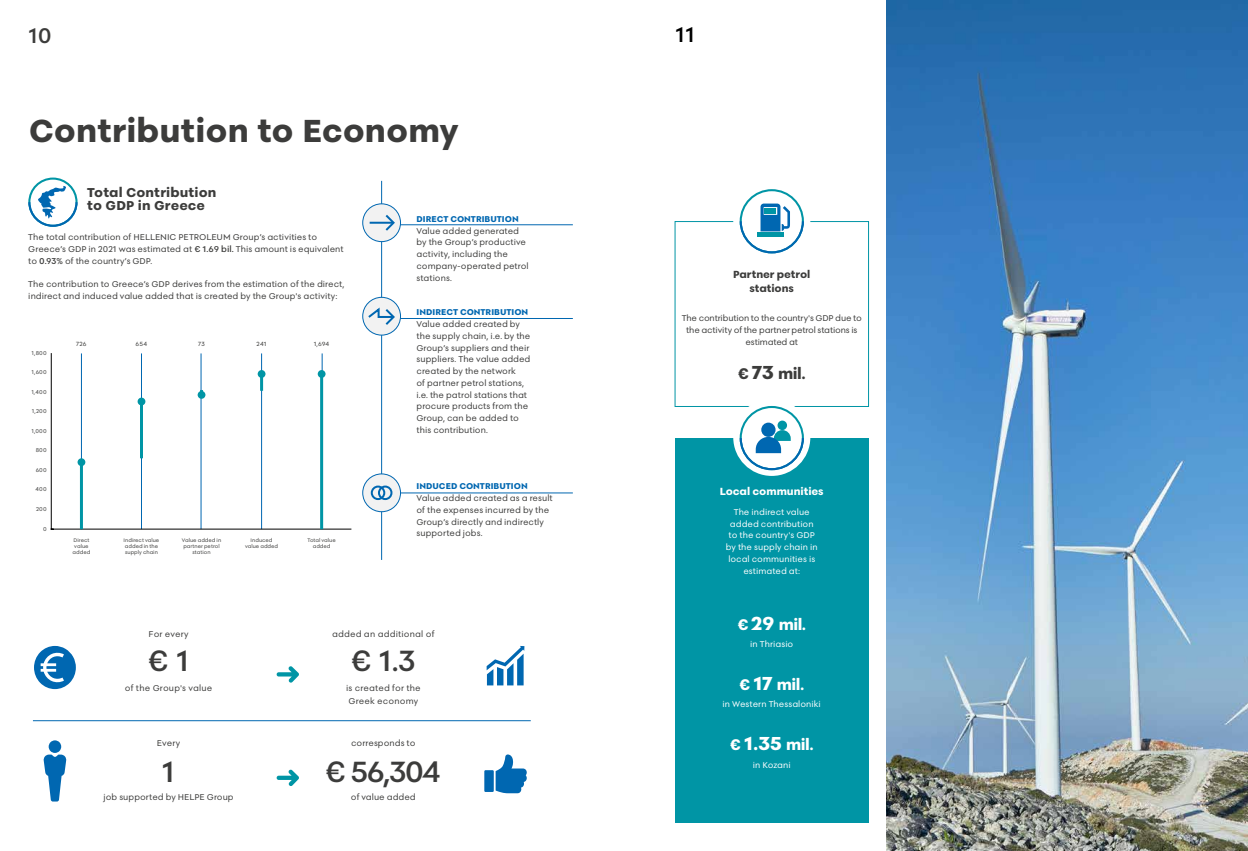
<style>
.page{position:relative;width:1248px;height:851px;background:#fff}
.page>*{position:absolute;margin:0;border:0;box-sizing:border-box;transform-origin:0 0}
.t1{font:700 37px "PF Spekk VAR";color:#3c3c3b}
.t2{font:500 34px "PF Spekk VAR";color:#3c3c3b}
.t3{font:500 24.5px "PF Spekk VAR";color:#000}
.t4{font:500 24.5px "PF Spekk VAR";color:#3c3c3b}
.t5{font:700 17.8px "PF Spekk VAR";letter-spacing:-.03em;color:#fff}
.t6{font:700 17.8px "PF Spekk VAR";color:#3c3c3b}
.t7{font:700 15px/13.2px "PF Spekk VAR";letter-spacing:.005em;color:#3c3c3b}
.t8{font:700 12px/14.4px "PF Spekk VAR";letter-spacing:-.005em;color:#3c3c3b;text-align:center}
.t9{font:700 12px "PF Spekk VAR";letter-spacing:-.01em;color:#fff}
.t10{font:9.8px/11.8px "PF Spekk VAR";color:#3c3c3b}
.t11{font:9.8px/11.8px "PF Spekk VAR";color:#fff;text-align:center}
.t12{font:9.8px/11.8px "PF Spekk VAR";letter-spacing:-.02em;color:#3c3c3b;text-align:center}
.t13{font:700 9.8px "PF Spekk VAR";color:#0067b1}
.t14{font:7px "PF Spekk VAR";letter-spacing:.01em;color:#3c3c3b}
.t15{font:6.5px "PF Spekk VAR";letter-spacing:.025em;color:#3c3c3b}
.t16{font:6px/6px "PF Spekk VAR";letter-spacing:.005em;color:#3c3c3b;text-align:center}
.s1{font-weight:500}
.s2{font-size:21.8px}
</style>
<div class="page">
<hr style="left:81px;top:353px;width:1px;height:176px;background:#0067b1">
<hr style="left:141px;top:353px;width:1px;height:176px;background:#0067b1">
<hr style="left:200px;top:353px;width:1px;height:176px;background:#0067b1">
<hr style="left:261px;top:353px;width:1px;height:176px;background:#0067b1">
<hr style="left:321px;top:353px;width:1px;height:176px;background:#0067b1">
<hr style="left:51px;top:353px;width:1px;height:176px;background:#000">
<hr style="left:51px;top:529px;width:300px;height:1px;background:#000">
<hr style="left:320px;top:374px;width:3px;height:155px;background:#0095a5">
<div style="left:318px;top:370px;width:7px;height:8px;background:#0095a5;border-radius:50%"></div>
<hr style="left:260px;top:374px;width:3px;height:17px;background:#0095a5">
<div style="left:258px;top:370px;width:7px;height:8px;background:#0095a5;border-radius:50%"></div>
<div style="left:198px;top:391px;width:7px;height:8px;background:#0095a5;border-radius:50%"></div>
<hr style="left:140px;top:401px;width:3px;height:57px;background:#0095a5">
<div style="left:138px;top:397px;width:7px;height:8px;background:#0095a5;border-radius:50%"></div>
<hr style="left:80px;top:462px;width:3px;height:67px;background:#0095a5">
<div style="left:78px;top:458px;width:7px;height:8px;background:#0095a5;border-radius:50%"></div>
<div style="left:28px;top:177px;width:50px;height:50px;border:2px solid #0095a5;border-radius:50%"></div>
<svg style="left:28px;top:186px;width:50px;height:41px"></svg>
<svg style="left:276px;top:666px;width:23px;height:16px"></svg>
<svg style="left:276px;top:769px;width:23px;height:16px"></svg>
<hr style="left:33px;top:720px;width:497px;height:1px;background:#0067b1">
<div style="left:484px;top:770px;width:9px;height:21px;background:#0067b1"></div>
<svg style="left:495px;top:754px;width:31px;height:39px"></svg>
<svg style="left:486px;top:645px;width:38px;height:40px"></svg>
<svg style="left:34px;top:645px;width:42px;height:44px"></svg>
<svg style="left:44px;top:740px;width:22px;height:61px"></svg>
<hr style="left:381px;top:181px;width:1px;height:379px;background:#0067b1">
<hr style="left:395px;top:224px;width:178px;height:1px;background:#0067b1">
<hr style="left:395px;top:318px;width:178px;height:1px;background:#0067b1">
<hr style="left:395px;top:492px;width:178px;height:1px;background:#0067b1">
<div style="left:363px;top:297px;width:37px;height:38px;background:#f2f2f2;border-radius:50%"></div>
<div style="left:362px;top:297px;width:39px;height:38px;border:1px solid #0067b1;border-radius:50%"></div>
<svg style="left:366px;top:305px;width:29px;height:22px"></svg>
<div style="left:363px;top:204px;width:37px;height:37px;background:#f2f2f2;border-radius:50%"></div>
<div style="left:362px;top:203px;width:39px;height:39px;border:1px solid #0067b1;border-radius:50%"></div>
<hr style="left:369px;top:222px;width:24px;height:2px;background:#0067b1">
<svg style="left:383px;top:215px;width:12px;height:16px"></svg>
<div style="left:363px;top:474px;width:37px;height:37px;background:#f2f2f2;border-radius:50%"></div>
<div style="left:362px;top:473px;width:39px;height:39px;border:1px solid #0067b1;border-radius:50%"></div>
<div style="left:371px;top:485px;width:14px;height:15px;border:2px solid #0067b1;border-radius:50%"></div>
<div style="left:378px;top:485px;width:14px;height:15px;border:2px solid #0067b1;border-radius:50%"></div>
<img style="left:886px;top:0;width:361px;height:850px">
<div style="left:674px;top:221px;width:195px;height:186px;border:1px solid #0095a5"></div>
<div style="left:733px;top:183px;width:77px;height:77px;background:#fff;border-radius:50%"></div>
<svg style="left:739px;top:203px;width:65px;height:51px"></svg>
<div style="left:675px;top:438px;width:193px;height:384px;background:#0095a5"></div>
<div style="left:733px;top:399px;width:77px;height:77px;background:#fff;border-radius:50%"></div>
<svg style="left:777px;top:420px;width:10px;height:10px"></svg>
<svg style="left:738px;top:430px;width:66px;height:41px"></svg>
<div style="left:761px;top:422px;width:14px;height:15px;background:#0067b1;border-radius:50%"></div>
<h3 class="t4" style="left:28px;top:21px;width:25px">10</h3>
<h1 class="t1" style="left:29px;top:108px;width:431px">Contribution to Economy</h1>
<h3 class="t7" style="left:87px;top:186px;width:131px">Total Contribution to GDP in Greece</h3>
<p class="t10" style="left:28px;top:231px;width:317px">The total contribution of HELLENIC PETROLEUM Group’s activities to<br>Greece’s GDP in 2021 was estimated at <span class="s1">€ 1.69 bil.</span> This amount is equivalent to <span class="s1">0.93%</span> of the country’s GDP.</p>
<p class="t10" style="left:28px;top:278px;width:317px">The contribution to Greece’s GDP derives from the estimation of the direct, indirect and induced value added that is created by the Group's activity:</p>
<p class="t15" style="left:32px;top:348px;width:17px">1,800</p>
<p class="t15" style="left:32px;top:368px;width:17px">1,600</p>
<p class="t15" style="left:31px;top:388px;width:17px">1,400</p>
<p class="t15" style="left:32px;top:407px;width:16px">1,200</p>
<p class="t15" style="left:31px;top:427px;width:17px">1,000</p>
<p class="t15" style="left:36px;top:446px;width:12px">800</p>
<p class="t15" style="left:36px;top:466px;width:12px">600</p>
<p class="t15" style="left:36px;top:485px;width:13px">400</p>
<p class="t15" style="left:36px;top:505px;width:12px">200</p>
<p class="t15" style="left:43px;top:524px;width:5px">0</p>
<p class="t14" style="left:76px;top:339px;width:12px">726</p>
<p class="t14" style="left:136px;top:339px;width:13px">654</p>
<p class="t14" style="left:198px;top:339px;width:8px">73</p>
<p class="t14" style="left:257px;top:339px;width:11px">241</p>
<p class="t14" style="left:314px;top:339px;width:17px">1,694</p>
<p class="t16" style="left:73px;top:536px;width:19px;text-align:left">Direct value added</p>
<p class="t16" style="left:124px;top:536px;width:37px;text-align:left">Indirect value added in the supply chain</p>
<p class="t16" style="left:182px;top:536px;width:41px">Value added in partner petrol station</p>
<p class="t16" style="left:245px;top:536px;width:35px">Induced value added</p>
<p class="t16" style="left:307px;top:536px;width:30px">Total value added</p>
<p class="t13" style="left:416px;top:213px;width:104px">DIRECT CONTRIBUTION</p>
<p class="t10" style="left:416px;top:224px;width:114px">Value added generated by the Group’s productive activity, including the company-operated petrol stations.</p>
<p class="t13" style="left:416px;top:306px;width:113px">INDIRECT CONTRIBUTION</p>
<p class="t10" style="left:416px;top:318px;width:115px">Value added created by the supply chain, i.e. by the<br>Group’s suppliers and their suppliers. The value added created by the network<br>of partner petrol stations, i.e. the patrol stations that procure products from the<br>Group, can be added to this contribution.</p>
<p class="t13" style="left:416px;top:480px;width:113px">INDUCED CONTRIBUTION</p>
<p class="t10" style="left:416px;top:492px;width:138px">Value added created as a result of the expenses incurred by the<br>Group’s directly and indirectly supported jobs.</p>
<p class="t10" style="left:148px;top:627px;width:42px">For every</p>
<p class="t10" style="left:332px;top:627px;width:104px">added an additional of</p>
<h2 class="t2" style="left:148px;top:639px;width:44px">€ 1</h2>
<p class="t10" style="left:125px;top:681px;width:89px">of the Group's value</p>
<h2 class="t2" style="left:350px;top:639px;width:67px">€ 1.3</h2>
<p class="t10" style="left:346px;top:680px;width:76px;line-height:13px">is created for the<br>Greek economy</p>
<p class="t10" style="left:157px;top:737px;width:25px">Every</p>
<p class="t10" style="left:351px;top:737px;width:66px">corresponds to</p>
<h2 class="t2" style="left:162px;top:750px;width:15px">1</h2>
<h2 class="t2" style="left:325px;top:750px;width:118px">€ 56,304</h2>
<p class="t10" style="left:103px;top:790px;width:132px">job supported by HELPE Group</p>
<p class="t10" style="left:351px;top:790px;width:66px">of value added</p>
<h3 class="t3" style="left:675px;top:20px;width:22px">11</h3>
<p class="t8" style="left:733px;top:267px;width:79px">Partner petrol stations</p>
<p class="t12" style="left:681px;top:312px;width:182px">The contribution to the country's GDP due to the activity of the partner petrol stations is estimated at</p>
<h3 class="t6" style="left:737px;top:363px;width:69px">€ <span class="s2">73</span> mil.</h3>
<p class="t9" style="left:720px;top:484px;width:105px">Local communities</p>
<p class="t11" style="left:725px;top:505px;width:93px">The indirect value added contribution to the country's GDP by the supply chain in local communities is estimated at:</p>
<h3 class="t5" style="left:737px;top:613px;width:70px">€ <span class="s2">29</span> mil.</h3>
<p class="t11" style="left:750px;top:637px;width:45px">in Thriasio</p>
<h3 class="t5" style="left:739px;top:673px;width:67px">€ <span class="s2">17</span> mil.</h3>
<p class="t11" style="left:722px;top:697px;width:100px">in Western Thessaloniki</p>
<h3 class="t5" style="left:729px;top:733px;width:85px">€ <span class="s2">1.35</span> mil.</h3>
<p class="t11" style="left:752px;top:758px;width:39px">in Kozani</p>
</div>
